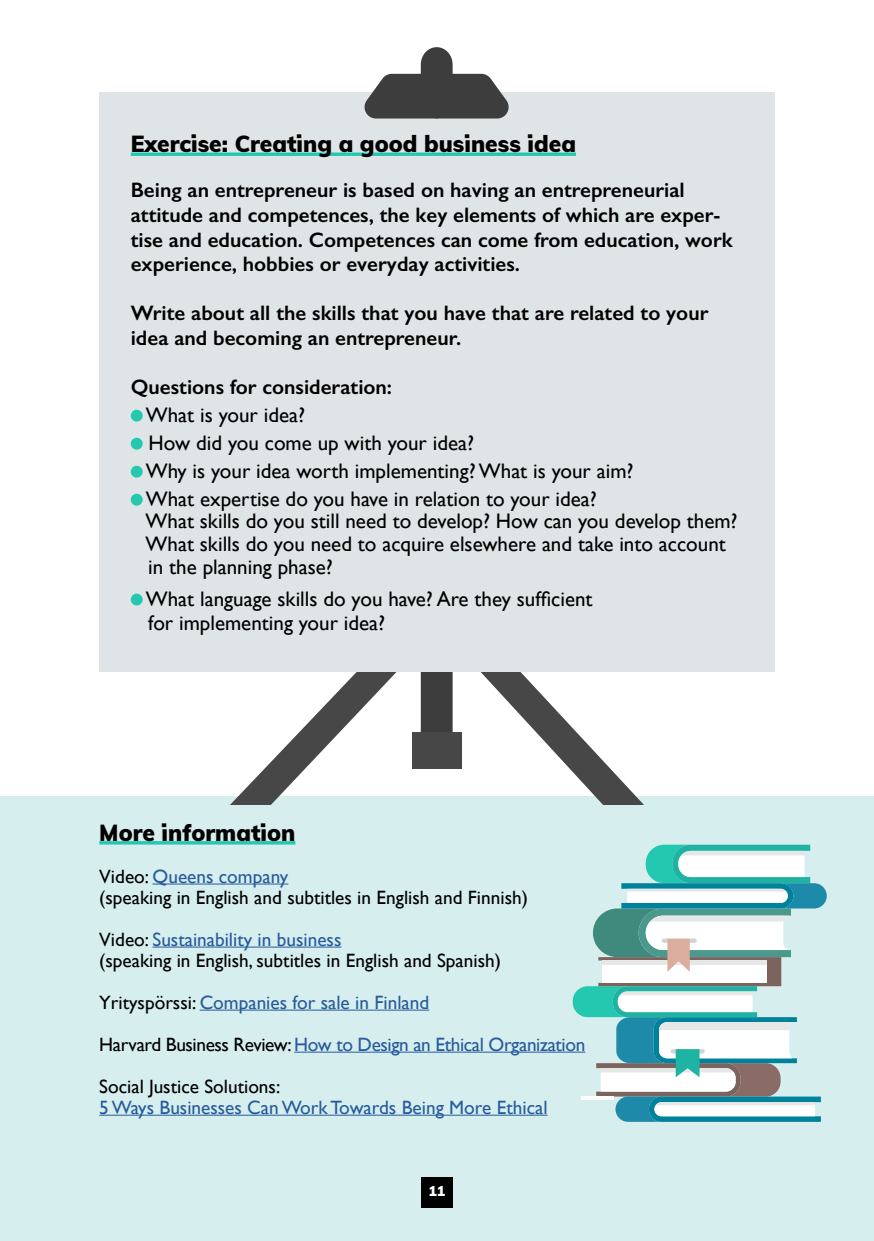
<style>
.page{position:relative;width:874px;height:1241px;background:#fff}
.page>*{position:absolute;margin:0;border:0;box-sizing:border-box;transform-origin:0 0}
.Kappaletyyli_4{font:22.75px "Mulish";color:#000}
.Leipäteksti{font:21px/22.8px "Gill Sans";color:#000}
.Leipäteksti-2{font:600 21px/24.5px "Gill Sans";color:#000}
.Leipäteksti-3{font:19.25px "Gill Sans";color:#275b9b}
.Leipäteksti-4{font:19.25px "Gill Sans";color:#000}
.Leipäteksti-5{font:19.25px "Gill Sans";letter-spacing:-.02em;color:#275b9b}
.H2_-_alleviivaus{font:14px "Mulish";color:#fff}
.s1{color:#000}
</style>
<div class="page">
<div style="left:0;top:796px;width:873px;height:444px;background:#d6eeee"></div>
<div style="left:99px;top:92px;width:675px;height:579px;background:#dfe5e6"></div>
<svg style="left:230px;top:47px;width:413px;height:757px"></svg>
<div style="left:412px;top:732px;width:49px;height:37px;background:#474747"></div>
<svg style="left:131px;top:152px;width:444px;height:4px;background:#3ecbb7"></svg>
<div style="left:131px;top:409px;width:12px;height:12px;background:#24c7b0;border-radius:50%"></div>
<div style="left:131px;top:437px;width:12px;height:12px;background:#24c7b0;border-radius:50%"></div>
<div style="left:131px;top:465px;width:12px;height:12px;background:#24c7b0;border-radius:50%"></div>
<div style="left:131px;top:493px;width:12px;height:12px;background:#24c7b0;border-radius:50%"></div>
<div style="left:131px;top:593px;width:12px;height:12px;background:#24c7b0;border-radius:50%"></div>
<hr style="left:99px;top:841px;width:196px;height:3px;background:#24c7b0">
<hr style="left:152px;top:883px;width:136px;height:1px;background:#275b9b">
<hr style="left:152px;top:946px;width:189px;height:1px;background:#275b9b">
<hr style="left:199px;top:1009px;width:230px;height:1px;background:#275b9b">
<hr style="left:294px;top:1051px;width:291px;height:1px;background:#275b9b">
<hr style="left:99px;top:1114px;width:448px;height:1px;background:#275b9b">
<svg style="left:572px;top:844px;width:254px;height:277px"></svg>
<svg style="left:581px;top:1095px;width:33px;height:4px"></svg>
<div style="left:421px;top:1176px;width:31px;height:31px;background:#000"></div>
<p class="Kappaletyyli_4" style="left:131px;top:127px;width:446px">Exercise: Creating a good business idea</p>
<p class="Leipäteksti-2" style="left:131px;top:178px;width:603px">Being an entrepreneur is based on having an entrepreneurial attitude and competences, the key elements of which are exper&shy;tise and education. Competences can come from education, work experience, hobbies or everyday activities.</p>
<p class="Leipäteksti-2" style="left:131px;top:300px;width:579px">Write about all the skills that you have that are related to your idea and becoming an entrepreneur.</p>
<p class="Leipäteksti-2" style="left:131px;top:374px;width:263px">Questions for consideration:</p>
<p class="Leipäteksti" style="left:146px;top:403px;width:161px">What is your idea?</p>
<p class="Leipäteksti" style="left:148px;top:431px;width:327px">How did you come up with your idea?</p>
<p class="Leipäteksti" style="left:146px;top:459px;width:489px">Why is your idea worth implementing? What is your aim?</p>
<p class="Leipäteksti" style="left:146px;top:487px;width:593px">What expertise do you have in relation to your idea?<br>What skills do you still need to develop? How can you develop them?</p>
<p class="Leipäteksti" style="left:146px;top:532px;width:581px">What skills do you need to acquire elsewhere and take into account in the planning phase?</p>
<p class="Leipäteksti" style="left:146px;top:586px;width:448px;line-height:24.5px">What language skills do you have? Are they sufficient for implementing your idea?</p>
<p class="Kappaletyyli_4" style="left:99px;top:815px;width:197px">More information</p>
<p class="Leipäteksti-3" style="left:99px;top:864px;width:190px"><span class="s1">Video:</span> Queens company</p>
<p class="Leipäteksti-4" style="left:99px;top:885px;width:430px">(speaking in English and subtitles in English and Finnish)</p>
<p class="Leipäteksti-3" style="left:99px;top:927px;width:243px"><span class="s1">Video:</span> Sustainability in business</p>
<p class="Leipäteksti-4" style="left:99px;top:948px;width:403px">(speaking in English, subtitles in English and Spanish)</p>
<p class="Leipäteksti-3" style="left:99px;top:990px;width:331px"><span class="s1">Yrityspörssi:</span> Companies for sale in Finland</p>
<p class="Leipäteksti-5" style="left:99px;top:1032px;width:487px"><span class="s1">Harvard Business Review:</span> How to Design an Ethical Organization</p>
<p class="Leipäteksti-4" style="left:99px;top:1074px;width:182px">Social Justice Solutions:</p>
<p class="Leipäteksti-3" style="left:99px;top:1095px;width:449px">5 Ways Businesses Can Work Towards Being More Ethical</p>
<p class="H2_-_alleviivaus" style="left:428px;top:1180px;width:18px">11</p>
</div>
